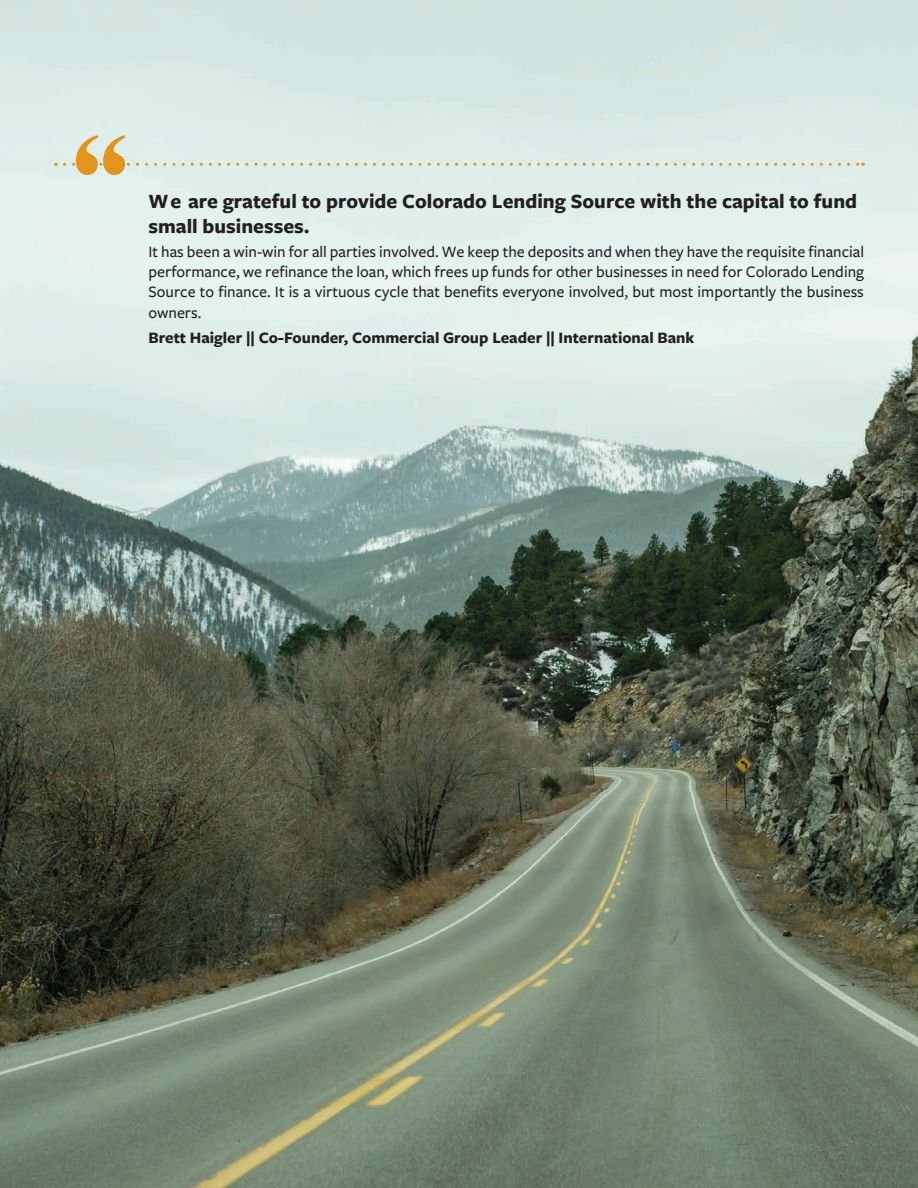
<style>
.page{position:relative;width:918px;height:1188px;background:#fff}
.page>*{position:absolute;margin:0;border:0;box-sizing:border-box;transform-origin:0 0}
.t1{font:145.5px "Engravers";color:#e3941f}
.t2{font:700 21px/25.2px "Freight Sans Pro";color:#231f20}
.t3{font:500 16.5px/19.8px "Freight Sans Pro";color:#231f20;text-align:justify}
.t4{font:700 16.5px "Freight Sans Pro";color:#231f20}
</style>
<div class="page">
<img style="left:0;top:0;width:918px;height:1188px">
<svg style="left:64px;top:163px;width:799px;height:3px;background:#ded7b7"></svg>
<p class="t1" style="left:57px;top:100px;width:88px">“</p>
<p class="t2" style="left:148px;top:188px;width:710px">We are grateful to provide Colorado Lending Source with the capital to fund small businesses.</p>
<p class="t3" style="left:148px;top:241px;width:717px">It has been a win-win for all parties involved. We keep the deposits and when they have the requisite financial performance, we refinance the loan, which frees up funds for other businesses in need for Colorado Lending Source to finance. It is a virtuous cycle that benefits everyone involved, but most importantly the business</p>
<p class="t3" style="left:148px;top:303px;width:54px">owners.</p>
<p class="t4" style="left:148px;top:326px;width:547px">Brett Haigler || Co-Founder, Commercial Group Leader || International Bank</p>
</div>
